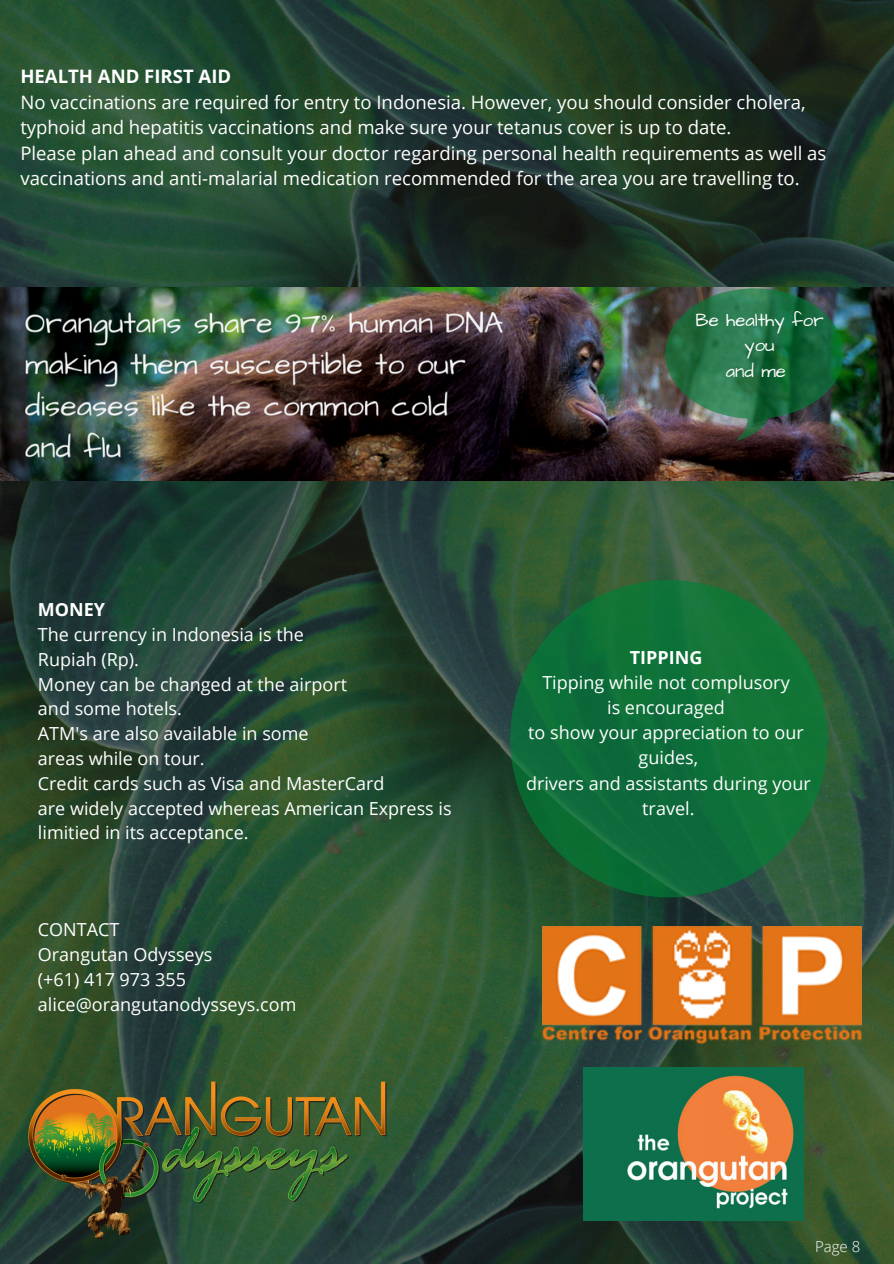
<style>
.page{position:relative;width:894px;height:1264px;background:#fff}
.page>*{position:absolute;margin:0;border:0;box-sizing:border-box;transform-origin:0 0}
.t1{font:18.6px/25.5px "Open Sans";color:#fff}
.t2{font:18.6px/25.5px "Architects Daughter";color:#fff;text-align:center}
.t3{font:18px/24.8px "Open Sans";color:#fff}
.t4{font:300 15px "Open Sans";color:#fff}
.s1{font-weight:700}
</style>
<div class="page">
<img style="left:0;top:0;width:893px;height:1263px">
<img style="left:0;top:1054px;width:413px;height:209px">
<img style="left:583px;top:1067px;width:220px;height:153px">
<img style="left:0;top:287px;width:893px;height:194px">
<div style="left:510px;top:580px;width:317px;height:317px;background:#0f7039;border-radius:50%"></div>
<img style="left:542px;top:926px;width:319px;height:117px">
<img style="left:665px;top:288px;width:178px;height:153px">
<p class="t1" style="left:20px;top:63px;width:807px"><span class="s1">HEALTH AND FIRST AID<br></span>No vaccinations are required for entry to Indonesia. However, you should consider cholera, typhoid and hepatitis vaccinations and make sure your tetanus cover is up to date.<br>Please plan ahead and consult your doctor regarding personal health requirements as well as vaccinations and anti-malarial medication recommended for the area you are travelling to.</p>
<h1 class="t2" style="left:695px;top:307px;width:129px">Be healthy for you<br>and me</h1>
<p class="t3" style="left:38px;top:597px;width:415px"><span class="s1">MONEY<br></span>The currency in Indonesia is the<br>Rupiah (Rp).<br>Money can be changed at the airport<br>and some hotels.<br>ATM's are also available in some<br>areas while on tour.<br>Credit cards such as Visa and MasterCard<br>are widely accepted whereas American Express is limitied in its acceptance.</p>
<h1 class="t3" style="left:38px;top:917px;width:260px">CONTACT<br>Orangutan Odysseys<br>(+61) 417 973 355 alice@orangutanodysseys.com</h1>
<h1 class="t3" style="left:526px;top:644px;width:286px;line-height:25.2px;text-align:center"><span class="s1">TIPPING<br></span>Tipping while not complusory<br>is encouraged<br>to show your appreciation to our guides,<br>drivers and assistants during your travel.</h1>
<h1 class="t4" style="left:814px;top:1235px;width:47px">Page 8</h1>
</div>
